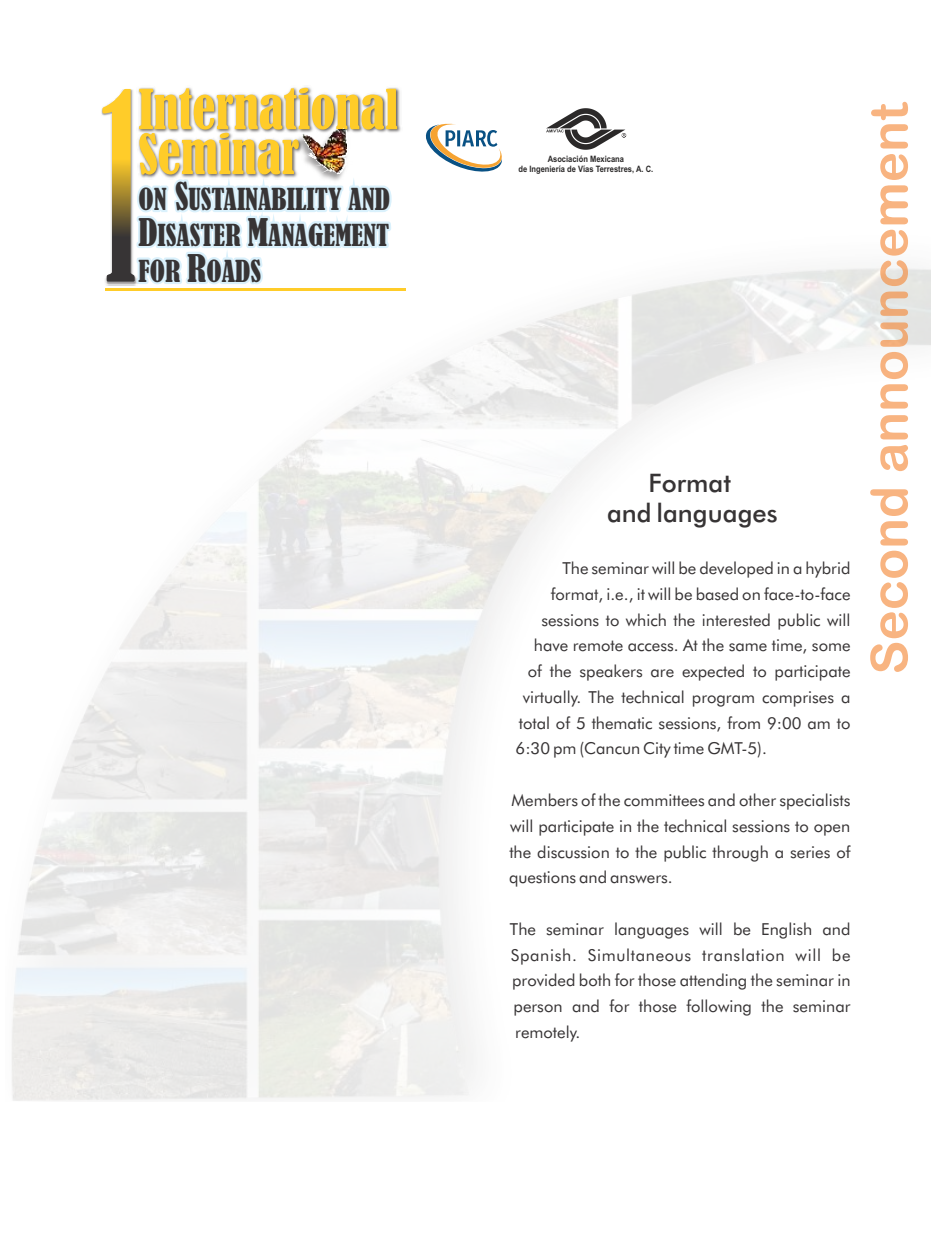
<style>
.page{position:relative;width:936px;height:1234px;background:#fff}
.page>*{position:absolute;margin:0;border:0;box-sizing:border-box;transform-origin:0 0}
.t1{font:condensed 51.3px/44.8px "Bernard";color:#ffcc29}
.t2{font:51.15px "Arial Rounded MT Bold";color:rgb(245 134 52/.62)}
.t3{font:condensed 28.2px/36px "Bernard";color:#373435;text-align:justify}
.t4{font:500 25.5px/30.6px "Futura BT";color:#373435;text-align:center}
.t5{font:16.5px/25.8px "Futura BT";color:#373435;text-align:justify}
.t6{font:700 8.85px/9.8px "Arial";color:#2b2929;text-align:center;scale:.86 1}
.s1{font-size:35.4px}
</style>
<div class="page">
<img style="left:12px;top:134px;width:918px;height:966px">
<svg style="left:546px;top:108px;width:80px;height:42px"></svg>
<svg style="left:422px;top:123px;width:80px;height:51px"></svg>
<img style="left:137px;top:87px;width:266px;height:94px">
<img style="left:102px;top:134px;width:35px;height:151px">
<svg style="left:102px;top:89px;width:33px;height:192px"></svg>
<img style="left:292px;top:127px;width:62px;height:58px">
<svg style="left:283px;top:128px;width:67px;height:51px"></svg>
<img style="left:302px;top:130px;width:44px;height:43px">
<hr style="left:105px;top:288px;width:300px;height:2px;background:#ffcc29">
<h1 class="t1" style="left:138px;top:89px;width:261px">International<br>Seminar</h1>
<h3 class="t3" style="left:138px;top:182px;width:253px">ON <span class="s1">S</span>USTAINABILITY AND <span class="s1">D</span>ISASTER <span class="s1">M</span>ANAGEMENT FOR <span class="s1">R</span>OADS</h3>
<p class="t6" style="left:518px;top:155px;width:158px">Asociación Mexicana<br>de Ingeniería de Vías Terrestres, A. C.</p>
<h3 class="t4" style="left:607px;top:469px;width:172px">Format<br>and languages</h3>
<p class="t5" style="left:562px;top:556px;width:289px">The seminar will be developed in a hybrid</p>
<p class="t5" style="left:550px;top:582px;width:301px">format, i.e., it will be based on face-to-face</p>
<p class="t5" style="left:541px;top:608px;width:310px">sessions to which the interested public will</p>
<p class="t5" style="left:534px;top:634px;width:318px">have remote access. At the same time, some</p>
<p class="t5" style="left:527px;top:659px;width:324px">of the speakers are expected to participate</p>
<p class="t5" style="left:522px;top:685px;width:329px">virtually. The technical program comprises a</p>
<p class="t5" style="left:518px;top:711px;width:333px">total of 5 thematic sessions, from 9:00 am to</p>
<p class="t5" style="left:515px;top:737px;width:253px">6:30 pm (Cancun City time GMT-5).</p>
<p class="t5" style="left:509px;top:788px;width:343px">Members of the committees and other specialists will participate in the technical sessions to open the discussion to the public through a series of questions and answers.</p>
<p class="t5" style="left:510px;top:917px;width:342px">The seminar languages will be English and Spanish. Simultaneous translation will be provided both for those attending the seminar in person and for those following the seminar remotely.</p>
<h2 class="t2" style="left:870px;top:674px;width:573px;rotate:-90deg">Second announcement</h2>
</div>
